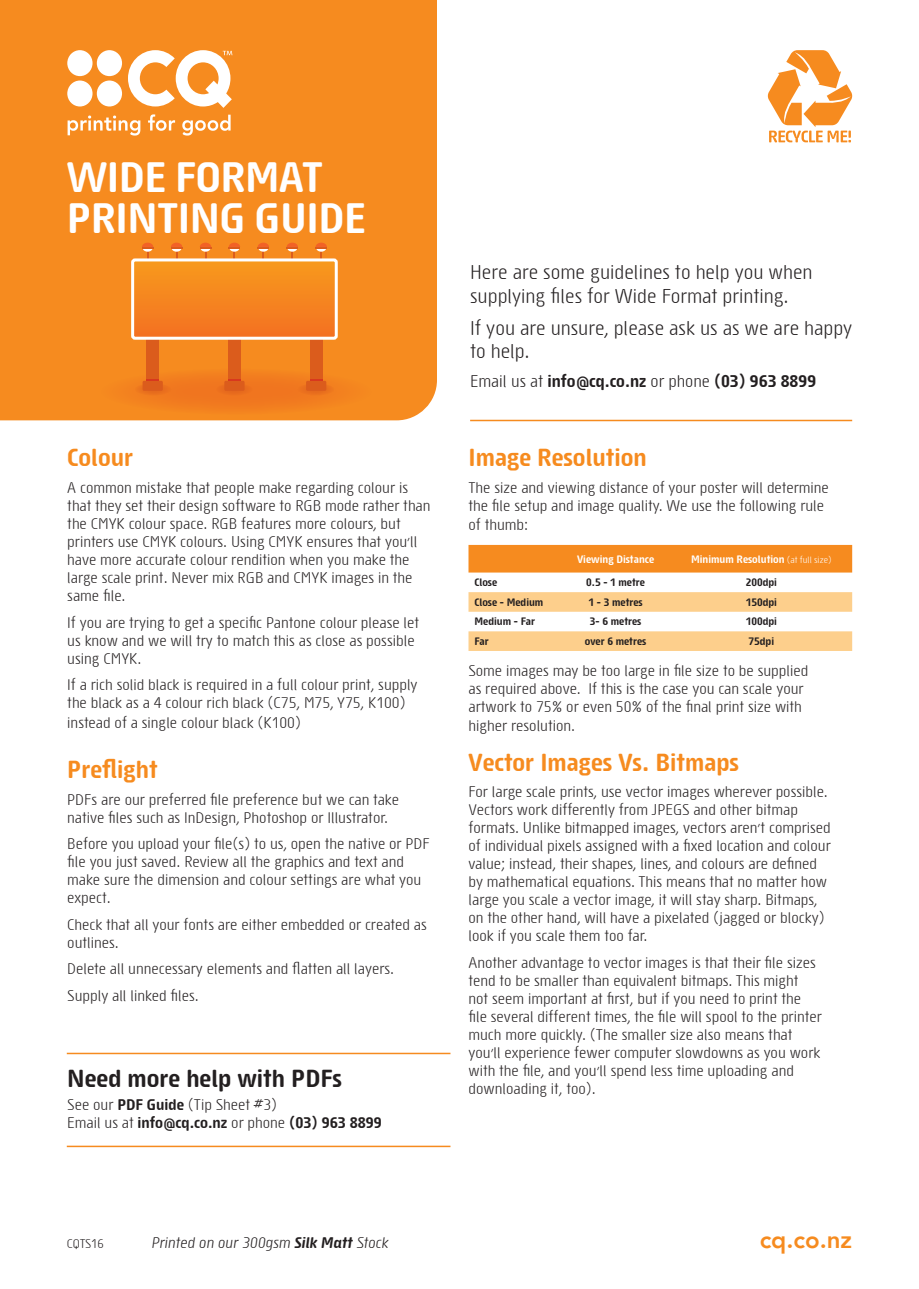
<style>
.page{position:relative;width:919px;height:1289px;background:#fff}
.page>*{position:absolute;margin:0;border:0;box-sizing:border-box;transform-origin:0 0}
.t1{font:700 41.4px/41.4px "Sys TT";letter-spacing:-.01em;color:#fff}
.t2{font:700 24px "Sys TT";color:#f68b1f}
.t3{font:700 24px "Sys TT";color:#231f20}
.t4{font:800 24px "Avenir";color:#f68b1f}
.t5{font:19.5px/23.4px "Sys TT";color:#231f20}
.t6{font:700 16.5px "Sys TT";color:#231f20}
.t7{font:15px/18px "Sys TT";color:#231f20}
.t8{font:italic 15px "Sys TT";color:#231f20}
.t9{font:12.3px "Sys TT";color:#231f20}
.t10{font:700 10.5px "Sys TT";color:#231f20}
.t11{font:700 10.5px "Sys TT";color:#fff}
.s1{font-size:12.75px}
.s2{font-weight:700}
.s3{font-weight:400}
.s4{font-weight:400;font-size:9px}
</style>
<div class="page">
<div style="left:0;top:0;width:437px;height:420px;background:#f68b1f"></div>
<hr style="left:470px;top:420px;width:382px;height:1px;background:#f68b1f">
<hr style="left:67px;top:1052px;width:383px;height:2px;background:#f68b1f">
<hr style="left:67px;top:1145px;width:383px;height:2px;background:#f68b1f">
<div style="left:468px;top:545px;width:384px;height:27px;background:#f68b1f"></div>
<div style="left:468px;top:592px;width:384px;height:19px;background:#fdcf8c"></div>
<div style="left:468px;top:631px;width:384px;height:20px;background:#fdcf8c"></div>
<svg style="left:767px;top:50px;width:85px;height:92px"></svg>
<div style="left:101px;top:368px;width:271px;height:46px;background:#f27e1f;border-radius:50%"></div>
<div style="left:135px;top:383px;width:36px;height:12px;background:#ea711e;border-radius:50%"></div>
<div style="left:216px;top:383px;width:36px;height:12px;background:#e96d1e;border-radius:50%"></div>
<div style="left:298px;top:383px;width:36px;height:12px;background:#ea701e;border-radius:50%"></div>
<div style="left:147px;top:314px;width:12px;height:71px;background:#db5c1c"></div>
<div style="left:143px;top:381px;width:20px;height:10px;background:#db5c1c;border-radius:2px"></div>
<div style="left:310px;top:314px;width:12px;height:71px;background:#db5c1c"></div>
<div style="left:306px;top:381px;width:20px;height:10px;background:#db5c1c;border-radius:2px"></div>
<div style="left:228px;top:314px;width:12px;height:71px;background:#db5c1c"></div>
<div style="left:224px;top:381px;width:20px;height:10px;background:#db5c1c;border-radius:2px"></div>
<svg style="left:147px;top:379px;width:12px;height:2px"></svg>
<svg style="left:228px;top:379px;width:12px;height:2px"></svg>
<svg style="left:310px;top:379px;width:12px;height:2px"></svg>
<svg style="left:133px;top:243px;width:203px;height:93px;background:#f58521"></svg>
<div style="left:131px;top:258px;width:207px;height:82px;border:3px solid #fff;border-radius:2px"></div>
<svg style="left:68px;top:115px;width:72px;height:21px"></svg>
<svg style="left:148px;top:114px;width:27px;height:17px"></svg>
<svg style="left:182px;top:115px;width:48px;height:21px"></svg>
<div style="left:67px;top:50px;width:25px;height:26px;background:#fff;border-radius:50%"></div>
<div style="left:97px;top:50px;width:25px;height:26px;background:#fff;border-radius:50%"></div>
<div style="left:67px;top:80px;width:25px;height:26px;background:#fff;border-radius:50%"></div>
<div style="left:97px;top:80px;width:25px;height:26px;background:#fff;border-radius:50%"></div>
<svg style="left:128px;top:50px;width:104px;height:58px"></svg>
<h1 class="t1" style="left:67px;top:154px;width:300px">WIDE FORMAT<br>PRINTING GUIDE</h1>
<h2 class="t2" style="left:67px;top:441px;width:67px">Colour</h2>
<p class="t7" style="left:67px;top:478px;width:365px">A common mistake that people make regarding colour is that they set their design software to RGB mode rather than the CMYK colour space. RGB features more colours, but printers use CMYK colours. Using CMYK ensures that you<span class="s1">’</span>ll have more accurate colour rendition when you make the large scale print. Never mix RGB and CMYK images in the same file.</p>
<p class="t7" style="left:67px;top:612px;width:353px">If you are trying to get a specific Pantone colour please let us know and we will try to match this as close as possible using CMYK.</p>
<p class="t7" style="left:67px;top:675px;width:352px">If a rich solid black is required in a full colour print, supply the black as a 4 colour rich black (C75, M75, Y75, K100)</p>
<p class="t7" style="left:67px;top:712px;width:235px">instead of a single colour black (K100)</p>
<h2 class="t2" style="left:67px;top:753px;width:92px">Preflight</h2>
<p class="t7" style="left:67px;top:789px;width:333px">PDFs are our preferred file preference but we can take native files such as InDesign, Photoshop or Illustrator.</p>
<p class="t7" style="left:67px;top:834px;width:364px">Before you upload your file(s) to us, open the native or PDF file you just saved. Review all the graphics and text and make sure the dimension and colour settings are what you expect.</p>
<p class="t7" style="left:67px;top:914px;width:361px">Check that all your fonts are either embedded or created as outlines.</p>
<p class="t7" style="left:67px;top:954px;width:328px;line-height:26.5px">Delete all unnecessary elements and flatten all layers.<br>Supply all linked files.</p>
<h2 class="t3" style="left:67px;top:1062px;width:276px">Need more help with PDFs</h2>
<p class="t7" style="left:67px;top:1094px;width:316px">See our <span class="s2">PDF Guide</span> (Tip Sheet #3)<br>Email us at <span class="s2">info@cq.co.nz</span> or phone <span class="s2">(03) 963 8899</span></p>
<h3 class="t5" style="left:470px;top:260px;width:344px">Here are some guidelines to help you when supplying files for Wide Format printing.</h3>
<h3 class="t5" style="left:470px;top:315px;width:383px">If you are unsure, please ask us as we are happy to help.</h3>
<p class="t6" style="left:470px;top:369px;width:347px"><span class="s3">Email us at</span> info@cq.co.nz <span class="s3">or phone</span> (03) 963 8899</p>
<h2 class="t2" style="left:468px;top:441px;width:180px">Image Resolution</h2>
<p class="t7" style="left:468px;top:478px;width:362px">The size and viewing distance of your poster will determine the file setup and image quality. We use the following rule</p>
<p class="t7" style="left:468px;top:515px;width:61px">of thumb:</p>
<p class="t11" style="left:577px;top:551px;width:79px">Viewing Distance</p>
<p class="t11" style="left:691px;top:551px;width:142px">Minimum Resolution <span class="s4">(at full size)</span></p>
<p class="t10" style="left:474px;top:575px;width:24px">Close</p>
<p class="t10" style="left:586px;top:575px;width:60px">0.5 - 1 metre</p>
<p class="t10" style="left:745px;top:575px;width:33px">200dpi</p>
<p class="t10" style="left:474px;top:595px;width:70px">Close - Medium</p>
<p class="t10" style="left:588px;top:595px;width:55px">1 - 3 metres</p>
<p class="t10" style="left:745px;top:595px;width:33px">150dpi</p>
<p class="t10" style="left:474px;top:614px;width:62px">Medium - Far</p>
<p class="t10" style="left:590px;top:614px;width:53px">3- 6 metres</p>
<p class="t10" style="left:745px;top:614px;width:33px">100dpi</p>
<p class="t10" style="left:474px;top:634px;width:16px">Far</p>
<p class="t10" style="left:585px;top:634px;width:63px">over 6 metres</p>
<p class="t10" style="left:748px;top:634px;width:27px">75dpi</p>
<p class="t7" style="left:468px;top:660px;width:341px">Some images may be too large in file size to be supplied as required above. If this is the case you can scale your artwork to 75% or even 50% of the final print size with</p>
<p class="t7" style="left:468px;top:716px;width:108px">higher resolution.</p>
<h2 class="t2" style="left:468px;top:746px;width:272px">Vector Images Vs. Bitmaps</h2>
<p class="t7" style="left:468px;top:782px;width:364px">For large scale prints, use vector images wherever possible.<br>Vectors work differently from JPEGS and other bitmap formats. Unlike bitmapped images, vectors aren<span class="s1">’</span>t comprised of individual pixels assigned with a fixed location and colour value; instead, their shapes, lines, and colours are defined by mathematical equations. This means that no matter how large you scale a vector image, it will stay sharp. Bitmaps, on the other hand, will have a pixelated (jagged or blocky) look if you scale them too far.</p>
<p class="t7" style="left:468px;top:952px;width:355px">Another advantage to vector images is that their file sizes tend to be smaller than equivalent bitmaps. This might not seem important at first, but if you need to print the file several different times, the file will spool to the printer much more quickly. (The smaller size also means that you<span class="s1">’</span>ll experience fewer computer slowdowns as you work with the file, and you<span class="s1">’</span>ll spend less time uploading and downloading it, too).</p>
<p class="t9" style="left:67px;top:1234px;width:39px">CQTS16</p>
<h2 class="t4" style="left:759px;top:1220px;width:94px">cq.co.nz</h2>
<p class="t8" style="left:151px;top:1232px;width:238px">Printed on our 300gsm <span class="s2">Silk Matt</span> Stock</p>
</div>
